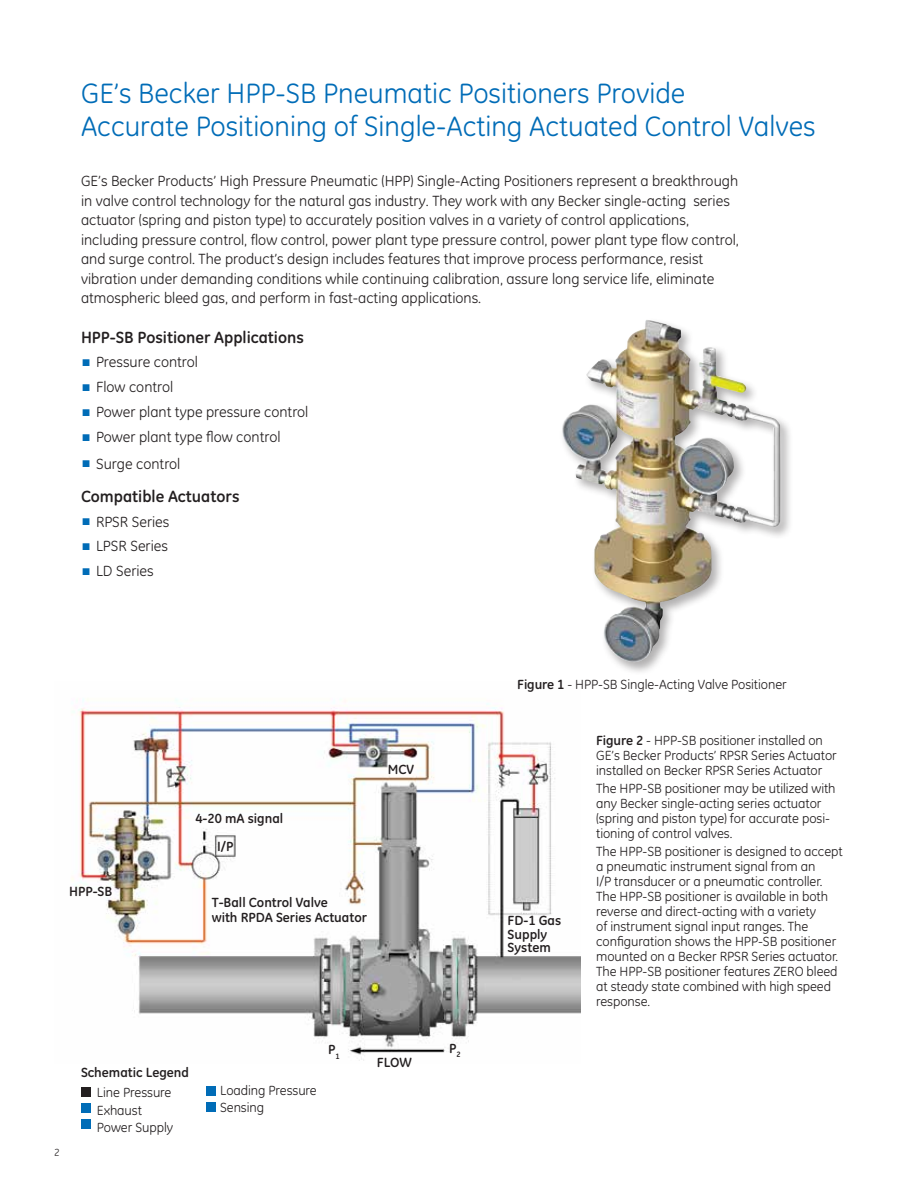
<style>
.page{position:relative;width:918px;height:1188px;background:#fff}
.page>*{position:absolute;margin:0;border:0;box-sizing:border-box;transform-origin:0 0}
.t1{font:28.5px/33px "GE Inspira";color:#006cb7}
.t2{font:700 16.5px "GE Inspira";color:#231f20}
.t3{font:15px/19.5px "GE Inspira";color:#231f20}
.t4{font:13.5px/15px "GE Inspira";letter-spacing:-.005em;color:#231f20}
.t5{font:700 13.5px/13.5px "GE Inspira";color:#231f20}
.t6{font:10.5px "GE Inspira";color:#231f20}
.s1{color:#006cb7}
.s2{font-weight:700}
</style>
<div class="page">
<img style="left:71px;top:699px;width:509px;height:362px">
<div style="left:81px;top:1088px;width:9px;height:9px;background:#231f20"></div>
<div style="left:81px;top:1103px;width:9px;height:10px;background:#006cb7"></div>
<div style="left:81px;top:1119px;width:9px;height:10px;background:#006cb7"></div>
<div style="left:207px;top:1087px;width:9px;height:9px;background:#006cb7"></div>
<div style="left:207px;top:1102px;width:9px;height:10px;background:#006cb7"></div>
<div style="left:559px;top:317px;width:235px;height:358px;background:#231f20;opacity:.35"></div>
<img style="left:562px;top:320px;width:150px;height:343px">
<h1 class="t1" style="left:81px;top:77px;width:736px">GE’s Becker HPP-SB Pneumatic Positioners Provide<br>Accurate Positioning of Single-Acting Actuated Control Valves</h1>
<p class="t3" style="left:81px;top:172px;width:659px">GE’s Becker Products’ High Pressure Pneumatic (HPP) Single-Acting Positioners represent a breakthrough in valve control technology for the natural gas industry. They work with any Becker single-acting series actuator (spring and piston type) to accurately position valves in a variety of control applications, including pressure control, flow control, power plant type pressure control, power plant type flow control, and surge control. The product’s design includes features that improve process performance, resist vibration under demanding conditions while continuing calibration, assure long service life, eliminate atmospheric bleed gas, and perform in fast-acting applications.</p>
<p class="t2" style="left:81px;top:326px;width:224px">HPP-SB Positioner Applications</p>
<p class="t3" style="left:83px;top:353px;width:117px"><span class="s1">■</span> Pressure control</p>
<p class="t3" style="left:83px;top:377px;width:92px"><span class="s1">■</span> Flow control</p>
<p class="t3" style="left:83px;top:402px;width:227px"><span class="s1">■</span> Power plant type pressure control</p>
<p class="t3" style="left:83px;top:427px;width:200px"><span class="s1">■</span> Power plant type flow control</p>
<p class="t3" style="left:83px;top:454px;width:99px"><span class="s1">■</span> Surge control</p>
<p class="t2" style="left:81px;top:485px;width:160px">Compatible Actuators</p>
<p class="t3" style="left:83px;top:512px;width:88px"><span class="s1">■</span> RPSR Series</p>
<p class="t3" style="left:83px;top:537px;width:87px"><span class="s1">■</span> LPSR Series</p>
<p class="t3" style="left:83px;top:561px;width:73px"><span class="s1">■</span> LD Series</p>
<p class="t5" style="left:69px;top:885px;width:45px">HPP-SB</p>
<p class="t5" style="left:195px;top:811px;width:89px">4-20 mA signal</p>
<p class="t5" style="left:217px;top:839px;width:18px">I/P</p>
<p class="t5" style="left:212px;top:895px;width:157px;line-height:15px">T-Ball Control Valve<br>with RPDA Series Actuator</p>
<p class="t5" style="left:388px;top:763px;width:28px">MCV</p>
<p class="t6" style="left:54px;top:1146px;width:7px">2</p>
<p class="t5" style="left:81px;top:1066px;width:109px">Schematic Legend</p>
<p class="t4" style="left:97px;top:1083px;width:78px;line-height:17.7px">Line Pressure<br>Exhaust<br>Power Supply</p>
<p class="t4" style="left:220px;top:1081px;width:98px;line-height:17.7px">Loading Pressure<br>Sensing</p>
<p class="t5" style="left:328px;top:1042px;width:13px">P<sub>1</sub></p>
<p class="t5" style="left:377px;top:1055px;width:36px">FLOW</p>
<p class="t5" style="left:449px;top:1041px;width:13px">P<sub>2</sub></p>
<p class="t4" style="left:517px;top:677px;width:271px"><span class="s2">Figure 1</span> - HPP-SB Single-Acting Valve Positioner</p>
<p class="t5" style="left:508px;top:914px;width:55px">FD-1 Gas<br>Supply<br>System</p>
<p class="t4" style="left:596px;top:733px;width:242px"><span class="s2">Figure 2</span> - HPP-SB positioner installed on<br>GE’s Becker Products’ RPSR Series Actuator installed on Becker RPSR Series Actuator</p>
<p class="t4" style="left:596px;top:781px;width:241px">The HPP-SB positioner may be utilized with any Becker single-acting series actuator (spring and piston type) for accurate posi&shy;tioning of control valves.</p>
<p class="t4" style="left:596px;top:843px;width:248px">The HPP-SB positioner is designed to accept a pneumatic instrument signal from an<br>I/P transducer or a pneumatic controller.<br>The HPP-SB positioner is available in both reverse and direct-acting with a variety<br>of instrument signal input ranges. The configuration shows the HPP-SB positioner mounted on a Becker RPSR Series actuator.<br>The HPP-SB positioner features ZERO bleed at steady state combined with high speed response.</p>
</div>
